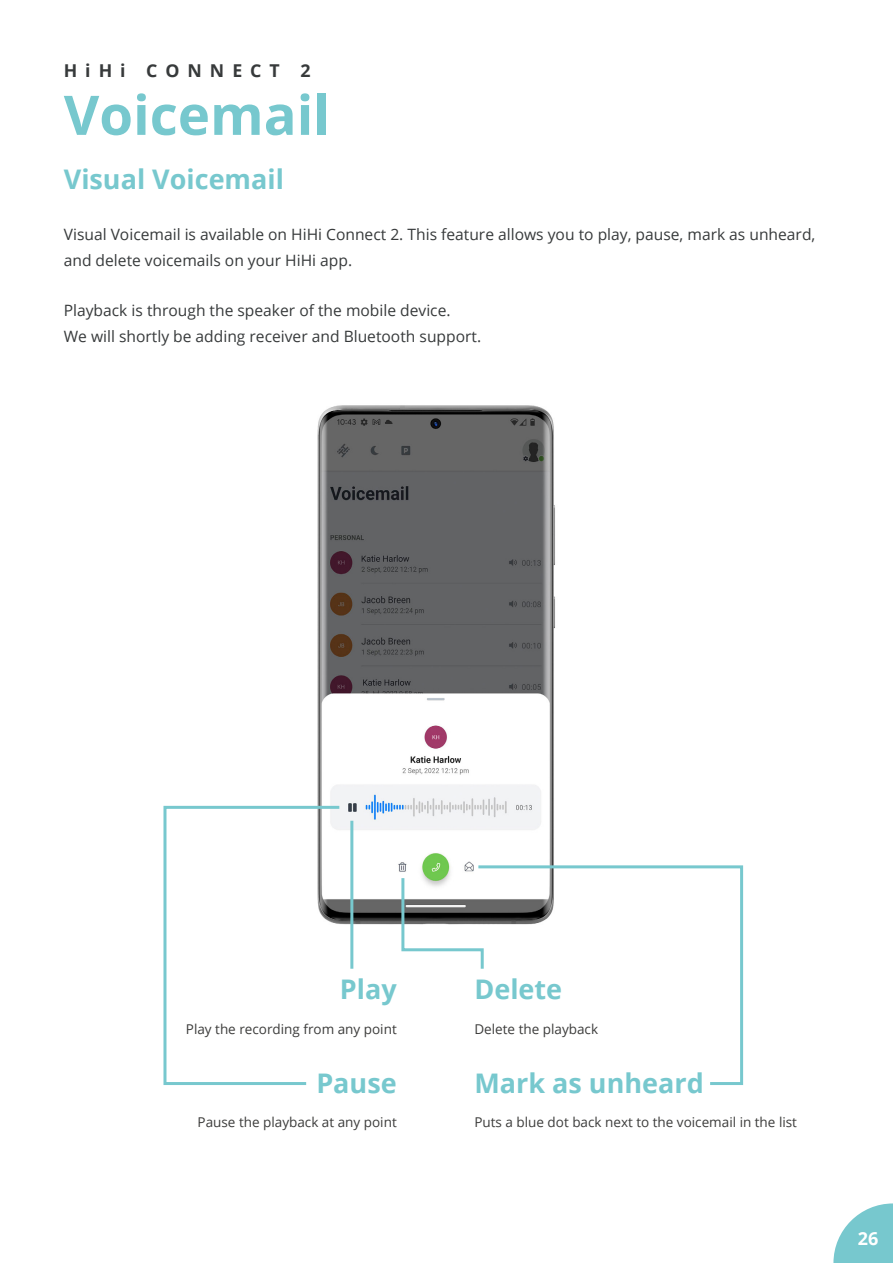
<style>
.page{position:relative;width:893px;height:1263px;background:#fff}
.page>*{position:absolute;margin:0;border:0;box-sizing:border-box;transform-origin:0 0}
.t1{font:700 54.6px "Open Sans";color:#77c8ce}
.t2{font:700 27px "Open Sans";color:#77c8ce}
.t3{font:700 18px "Open Sans";color:#fff}
.t4{font:700 17.7px "Open Sans";letter-spacing:.45em;color:#373a3b}
.t5{font:15.6px/25.3px "Open Sans";color:#373a3b}
.t6{font:13.5px "Open Sans";color:#3c3c3b}
</style>
<div class="page">
<svg style="left:833px;top:1203px;width:60px;height:60px"></svg>
<img style="left:317px;top:405px;width:238px;height:536px">
<svg style="left:163px;top:804px;width:179px;height:281px"></svg>
<hr style="left:350px;top:821px;width:3px;height:148px;background:#77c8ce">
<svg style="left:400px;top:875px;width:75px;height:77px"></svg>
<svg style="left:475px;top:864px;width:269px;height:221px"></svg>
<p class="t4" style="left:64px;top:58px;width:248px">HiHi CONNECT 2</p>
<p class="t1" style="left:64px;top:76px;width:268px">Voicemail</p>
<p class="t2" style="left:64px;top:161px;width:222px">Visual Voicemail</p>
<p class="t5" style="left:64px;top:221px;width:753px">Visual Voicemail is available on HiHi Connect 2. This feature allows you to play, pause, mark as unheard, and delete voicemails on your HiHi app.</p>
<p class="t5" style="left:64px;top:297px;width:388px">Playback is through the speaker of the mobile device.</p>
<p class="t5" style="left:64px;top:323px;width:419px">We will shortly be adding receiver and Bluetooth support.</p>
<p class="t2" style="left:340px;top:970px;width:58px">Play</p>
<p class="t2" style="left:474px;top:970px;width:89px">Delete</p>
<p class="t6" style="left:186px;top:1019px;width:212px">Play the recording from any point</p>
<p class="t6" style="left:474px;top:1019px;width:125px">Delete the playback</p>
<p class="t2" style="left:316px;top:1064px;width:82px">Pause</p>
<p class="t2" style="left:474px;top:1064px;width:231px">Mark as unheard</p>
<p class="t6" style="left:198px;top:1113px;width:201px">Pause the playback at any point</p>
<p class="t6" style="left:474px;top:1113px;width:324px">Puts a blue dot back next to the voicemail in the list</p>
<p class="t3" style="left:858px;top:1226px;width:22px">26</p>
</div>
